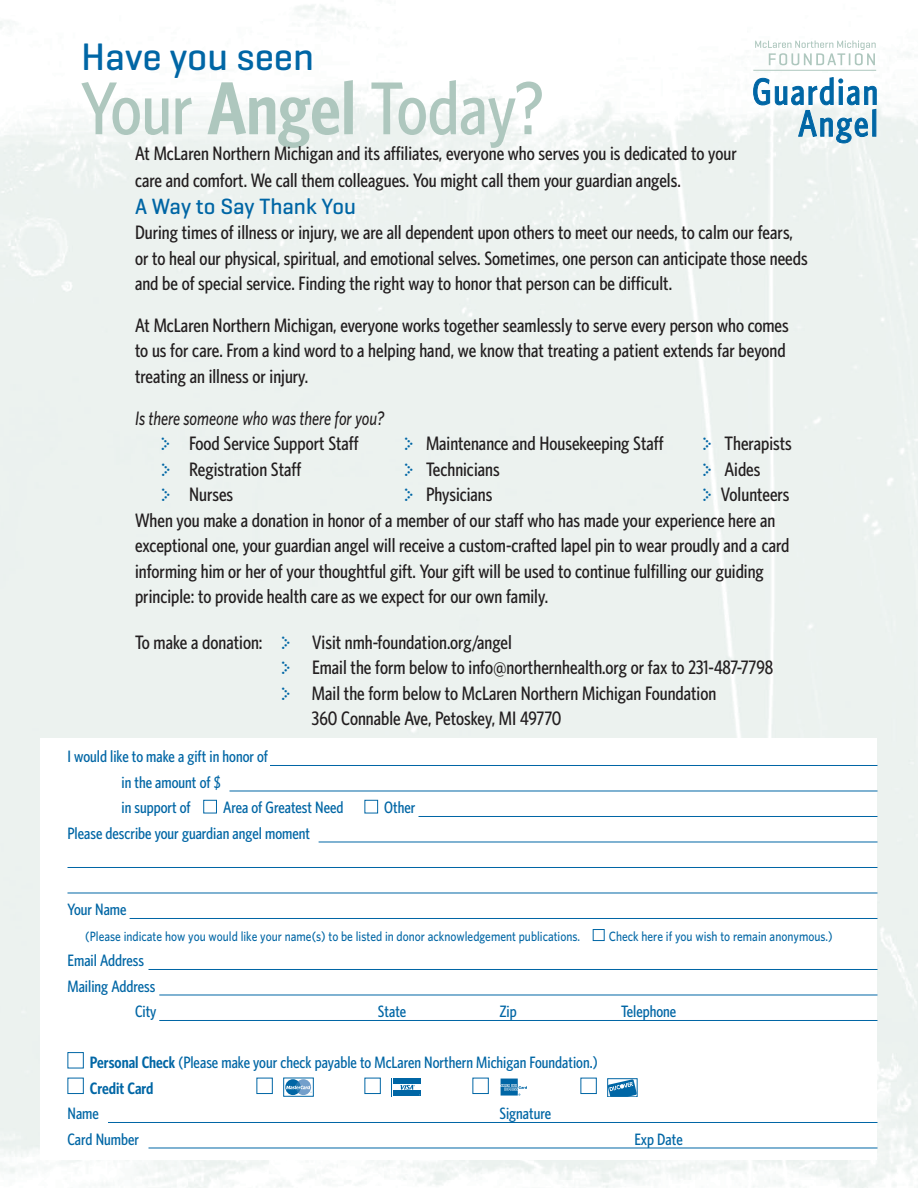
<style>
.page{position:relative;width:918px;height:1188px;background:#fff}
.page>*{position:absolute;margin:0;border:0;box-sizing:border-box;transform-origin:0 0}
.t1{font:500 75px "Whitney Condensed";color:#aec7be}
.t2{font:500 39px "Geogrotesque";color:#0066a5}
.t3{font:500 22.5px "Geogrotesque";color:#0066a5}
.t4{font:500 19.5px/25.5px "Whitney Condensed";color:#231f20}
.t5{font:italic 500 19.5px "Whitney";color:#231f20;scale:.8 1}
.t6{font:500 16.5px/25.5px "Whitney Condensed";color:#0066a5}
.t7{font:500 13.5px "Whitney";color:#0066a5;scale:.85 1}
.s1{font-weight:600}
.s2{font-family:"Dot Font Eng";font-weight:400;color:#0066a5}
</style>
<div class="page">
<hr style="left:753px;top:70px;width:123px;height:1px;background:#aec7be">
<svg style="left:755px;top:40px;width:121px;height:25px"></svg>
<svg style="left:753px;top:77px;width:124px;height:67px"></svg>
<hr style="left:270px;top:765px;width:608px;height:1px;background:#0066a5">
<hr style="left:230px;top:791px;width:648px;height:1px;background:#0066a5">
<hr style="left:418px;top:816px;width:460px;height:1px;background:#0066a5">
<hr style="left:319px;top:842px;width:559px;height:1px;background:#0066a5">
<hr style="left:68px;top:867px;width:810px;height:1px;background:#0066a5">
<hr style="left:68px;top:893px;width:810px;height:1px;background:#0066a5">
<hr style="left:130px;top:918px;width:748px;height:1px;background:#0066a5">
<hr style="left:148px;top:969px;width:730px;height:1px;background:#0066a5">
<hr style="left:159px;top:995px;width:718px;height:1px;background:#0066a5">
<hr style="left:159px;top:1020px;width:718px;height:1px;background:#0066a5">
<hr style="left:108px;top:1122px;width:770px;height:1px;background:#0066a5">
<hr style="left:148px;top:1148px;width:730px;height:1px;background:#0066a5">
<div style="left:203px;top:800px;width:14px;height:13px;border:1px solid #0066a5"></div>
<div style="left:364px;top:800px;width:14px;height:13px;border:1px solid #0066a5"></div>
<div style="left:593px;top:929px;width:12px;height:12px;background:#fff;border:1px solid #0066a5"></div>
<div style="left:68px;top:1052px;width:16px;height:16px;border:1px solid #0066a5"></div>
<div style="left:68px;top:1078px;width:16px;height:16px;border:1px solid #0066a5"></div>
<div style="left:256px;top:1078px;width:17px;height:16px;border:1px solid #0066a5"></div>
<svg style="left:284px;top:1078px;width:30px;height:18px"></svg>
<div style="left:296px;top:1079px;width:15px;height:16px;background:#739fcb;border-radius:50%"></div>
<svg style="left:285px;top:1079px;width:16px;height:16px"></svg>
<svg style="left:286px;top:1082px;width:26px;height:11px"></svg>
<div style="left:364px;top:1078px;width:17px;height:16px;border:1px solid #0066a5"></div>
<div style="left:393px;top:1079px;width:28px;height:5px;background:#0066a5"></div>
<div style="left:393px;top:1091px;width:28px;height:5px;background:#0066a5"></div>
<svg style="left:400px;top:1084px;width:20px;height:12px"></svg>
<div style="left:472px;top:1078px;width:17px;height:16px;border:1px solid #0066a5"></div>
<svg style="left:501px;top:1079px;width:26px;height:17px"></svg>
<div style="left:580px;top:1078px;width:17px;height:16px;border:1px solid #0066a5"></div>
<svg style="left:608px;top:1079px;width:29px;height:18px"></svg>
<h2 class="t2" style="left:81px;top:32px;width:235px">Have you seen</h2>
<h1 class="t1" style="left:81px;top:62px;width:465px">Your <span class="s1">Angel</span> Today?</h1>
<p class="t4" style="left:135px;top:139px;width:603px;line-height:27px">At McLaren Northern Michigan and its affiliates, everyone who serves you is dedicated to your care and comfort. We call them colleagues. You might call them your guardian angels.</p>
<p class="t3" style="left:135px;top:192px;width:222px">A Way to Say Thank You</p>
<p class="t4" style="left:135px;top:219px;width:674px">During times of illness or injury, we are all dependent upon others to meet our needs, to calm our fears, or to heal our physical, spiritual, and emotional selves. Sometimes, one person can anticipate those needs and be of special service. Finding the right way to honor that person can be difficult.</p>
<p class="t4" style="left:135px;top:312px;width:655px">At McLaren Northern Michigan, everyone works together seamlessly to serve every person who comes to us for care. From a kind word to a helping hand, we know that treating a patient extends far beyond treating an illness or injury.</p>
<p class="t5" style="left:135px;top:405px;width:313px">Is there someone who was there for you?</p>
<p class="t4" style="left:162px;top:430px;width:198px"><span class="s2">&gt;</span> Food Service Support Staff</p>
<p class="t4" style="left:405px;top:430px;width:260px"><span class="s2">&gt;</span> Maintenance and Housekeeping Staff</p>
<p class="t4" style="left:704px;top:430px;width:90px"><span class="s2">&gt;</span> Therapists</p>
<p class="t4" style="left:162px;top:455px;width:141px"><span class="s2">&gt;</span> Registration Staff</p>
<p class="t4" style="left:405px;top:455px;width:96px"><span class="s2">&gt;</span> Technicians</p>
<p class="t4" style="left:704px;top:455px;width:58px"><span class="s2">&gt;</span> Aides</p>
<p class="t4" style="left:162px;top:481px;width:73px"><span class="s2">&gt;</span> Nurses</p>
<p class="t4" style="left:405px;top:481px;width:89px"><span class="s2">&gt;</span> Physicians</p>
<p class="t4" style="left:135px;top:481px;width:656px;text-indent:569px"><span class="s2">&gt;</span> Volunteers When you make a donation in honor of a member of our staff who has made your experience here an exceptional one, your guardian angel will receive a custom-crafted lapel pin to wear proudly and a card informing him or her of your thoughtful gift. Your gift will be used to continue fulfilling our guiding principle: to provide health care as we expect for our own family.</p>
<p class="t4" style="left:135px;top:629px;width:378px">To make a donation: <span class="s2">&gt;</span> Visit nmh-foundation.org/angel</p>
<p class="t4" style="left:282px;top:654px;width:493px"><span class="s2">&gt;</span> Email the form below to info@northernhealth.org or fax to 231-487-7798</p>
<p class="t4" style="left:282px;top:680px;width:436px"><span class="s2">&gt;</span> Mail the form below to McLaren Northern Michigan Foundation</p>
<p class="t4" style="left:312px;top:705px;width:251px">360 Connable Ave, Petoskey, MI 49770</p>
<p class="t6" style="left:122px;top:743px;width:148px;text-indent:-54px">I would like to make a gift in honor of in the amount of $<br>in support of</p>
<p class="t6" style="left:223px;top:794px;width:122px">Area of Greatest Need</p>
<p class="t6" style="left:384px;top:794px;width:33px">Other</p>
<p class="t6" style="left:67px;top:820px;width:244px">Please describe your guardian angel moment</p>
<p class="t6" style="left:67px;top:896px;width:61px">Your Name</p>
<p class="t7" style="left:85px;top:927px;width:584px">(Please indicate how you would like your name(s) to be listed in donor acknowledgement publications.</p>
<p class="t7" style="left:609px;top:927px;width:265px">Check here if you wish to remain anonymous.)</p>
<p class="t6" style="left:68px;top:947px;width:78px">Email Address</p>
<p class="t6" style="left:68px;top:973px;width:89px">Mailing Address</p>
<p class="t6" style="left:135px;top:998px;width:23px">City</p>
<p class="t6" style="left:378px;top:998px;width:30px">State</p>
<p class="t6" style="left:500px;top:998px;width:19px">Zip</p>
<p class="t6" style="left:621px;top:998px;width:57px">Telephone</p>
<p class="t6" style="left:90px;top:1049px;width:509px"><span class="s1">Personal Check</span> (Please make your check payable to McLaren Northern Michigan Foundation.)<br><span class="s1">Credit Card</span></p>
<p class="t6" style="left:68px;top:1100px;width:33px">Name</p>
<p class="t6" style="left:500px;top:1100px;width:53px">Signature</p>
<p class="t6" style="left:68px;top:1126px;width:73px">Card Number</p>
<p class="t6" style="left:635px;top:1126px;width:50px">Exp Date</p>
</div>
